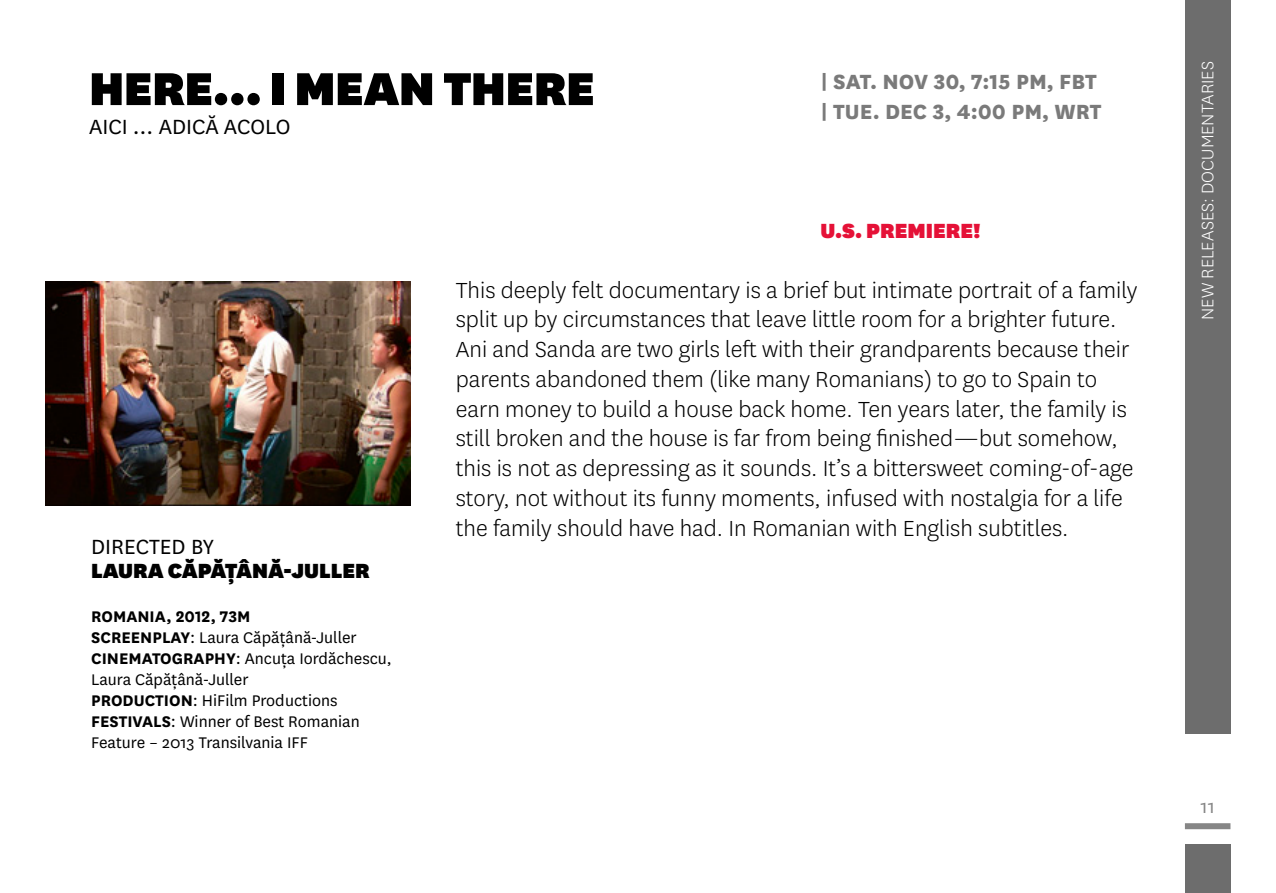
<style>
.page{position:relative;width:1276px;height:893px;background:#fff}
.page>*{position:absolute;margin:0;border:0;box-sizing:border-box;transform-origin:0 0}
.t1{font:900 54px "National";letter-spacing:-.01em;color:#000}
.t2{font:300 25.5px/29.7px "National";color:#000}
.t3{font:800 24px/29.7px "National";color:#7a7a7a}
.t4{font:24px "National";color:#000}
.t5{font:900 24px "National";color:#000}
.t6{font:900 24px "National";color:#e51137}
.t7{font:21px "National";color:#868686}
.t8{font:300 19.5px "National";letter-spacing:.01em;color:#fff}
.t9{font:18px/21px "National";color:#000}
.t10{font:700 18px "National";color:#000}
.s1{font-weight:700}
</style>
<div class="page">
<div style="left:1185px;top:823px;width:45px;height:6px;background:#868686"></div>
<div style="left:1185px;top:844px;width:45px;height:49px;background:#6d6d6d"></div>
<div style="left:1185px;top:0;width:45px;height:733px;background:#6d6d6d"></div>
<img style="left:46px;top:281px;width:364px;height:224px">
<h1 class="t1" style="left:89px;top:51px;width:413px">HERE… I MEAN THERE</h1>
<p class="t4" style="left:89px;top:111px;width:83px">Aici … adică</p>
<p class="t4" style="left:224px;top:111px;width:68px">acolo</p>
<p class="t3" style="left:820px;top:65px;width:283px">| SAT. NOV 30, 7:15 pm, FBT | TUE. DEC 3, 4:00 pm, WRT</p>
<p class="t6" style="left:820px;top:214px;width:76px">U.S. PREM</p>
<p class="t6" style="left:925px;top:214px;width:56px">IERE!</p>
<p class="t4" style="left:91px;top:531px;width:124px">Directed by</p>
<p class="t5" style="left:91px;top:554px;width:242px">LAURA CĂPĂȚÂNĂ-JULLER</p>
<p class="t10" style="left:91px;top:604px;width:22px">ROMANIA</p>
<p class="t10" style="left:166px;top:604px;width:83px">, 2012, 73M</p>
<p class="t10" style="left:91px;top:625px;width:21px">SCREEN</p>
<p class="t9" style="left:152px;top:627px;width:206px"><span class="s1">PLAY</span>: Laura Căpățână-Juller</p>
<p class="t10" style="left:91px;top:646px;width:22px">CINEMA</p>
<p class="t10" style="left:152px;top:646px;width:21px">TOGRA</p>
<p class="t9" style="left:91px;top:648px;width:302px;text-indent:114px"><span class="s1">PHY</span>: Ancuţa Iordăchescu,<br>Laura Căpăţână-Juller</p>
<p class="t10" style="left:91px;top:688px;width:12px">PRODUC</p>
<p class="t9" style="left:155px;top:690px;width:184px"><span class="s1">TION</span> : HiFilm Productions</p>
<p class="t10" style="left:91px;top:709px;width:46px">FESTIVALS</p>
<p class="t9" style="left:91px;top:711px;width:270px;text-indent:80px">: Winner of Best Romanian<br>Feature – 2013 Transilvania IFF</p>
<p class="t2" style="left:456px;top:274px;width:683px">This deeply felt documentary is a brief but intimate portrait of a family split up by circumstances that leave little room for a brighter future.<br>Ani and Sanda are two girls left with their grandparents because their parents abandoned them (like many Romanians) to go to Spain to earn money to build a house back home. Ten years later, the family is still broken and the house is far from being finished—but somehow, this is not as depressing as it sounds. It’s a bittersweet coming-of-age story, not without its funny moments, infused with nostalgia for a life the family should have had. I n Romanian with English subtitles.</p>
<p class="t8" style="left:1195px;top:320px;width:259px;rotate:-90deg">New Releases: Documentaries</p>
<p class="t7" style="left:1200px;top:792px;width:16px">11</p>
</div>
